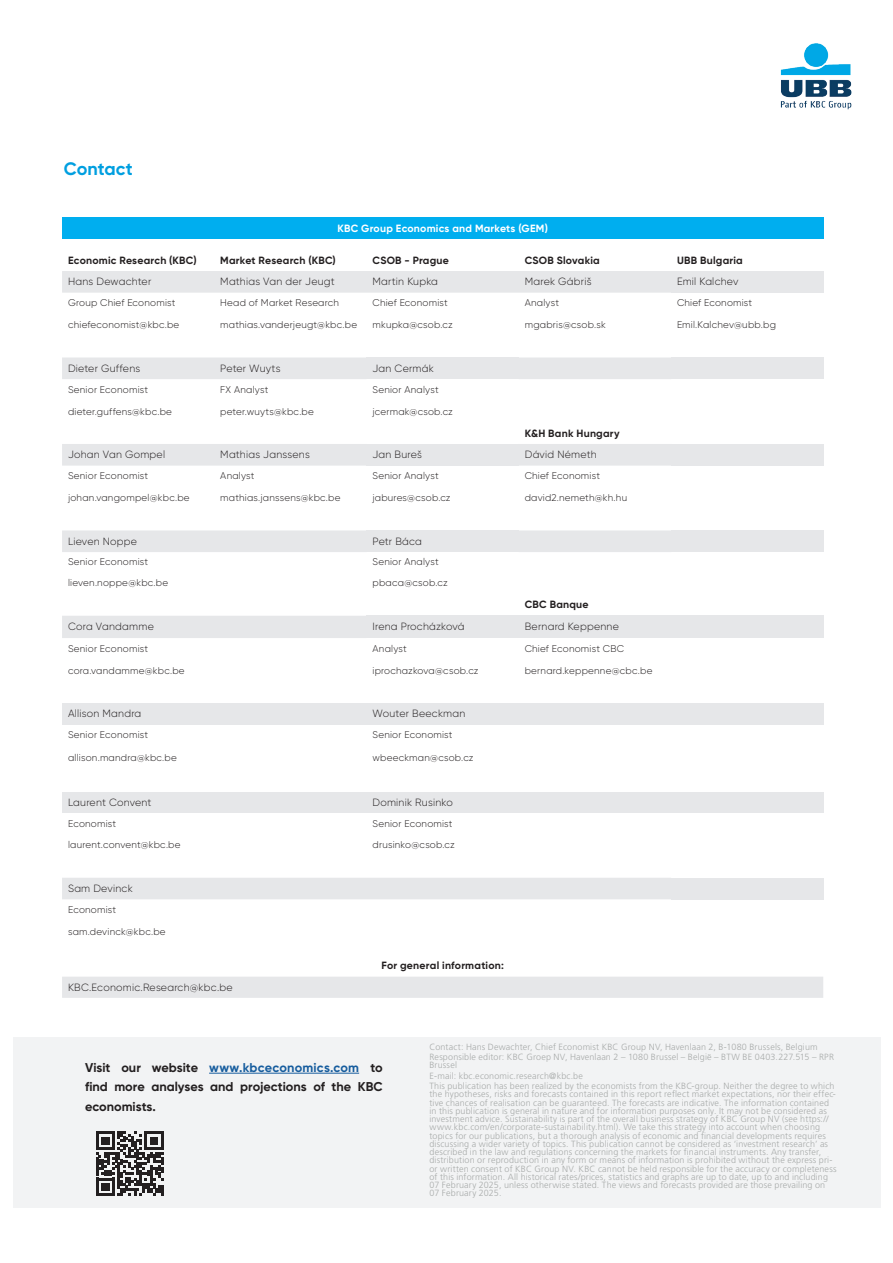
<style>
.page{position:relative;width:893px;height:1263px;background:#fff}
.page>*{position:absolute;margin:0;border:0;box-sizing:border-box;transform-origin:0 0}
.t1{font:700 18px "Gilroy";color:#009fe0}
.t2{font:700 12.75px/19.5px "Gilroy";color:#231f20;text-align:justify}
.t3{font:300 10.5px "Gilroy";letter-spacing:.02em;color:#231f20}
.t4{font:700 10.5px "Gilroy";letter-spacing:.025em;color:#231f20}
.t5{font:700 10.5px "Gilroy";letter-spacing:.025em;color:#fff}
.t6{font:300 9.75px "Gilroy";letter-spacing:.02em;color:#231f20}
.t7{font:300 9px/8.2px "Frutiger LT Std";letter-spacing:.015em;color:#a8abaa}
.s1{color:#175d9e}
</style>
<div class="page">
<div style="left:13px;top:1037px;width:868px;height:171px;background:#f2f3f4"></div>
<hr style="left:209px;top:1073px;width:150px;height:1px;background:#175d9e">
<svg style="left:96px;top:1132px;width:68px;height:64px"></svg>
<div style="left:62px;top:217px;width:761px;height:22px;background:#00aeef"></div>
<div style="left:62px;top:271px;width:609px;height:22px;background:#e6e7e9"></div>
<div style="left:671px;top:271px;width:152px;height:22px;background:#e6e7e9"></div>
<div style="left:62px;top:357px;width:609px;height:22px;background:#e6e7e9"></div>
<div style="left:367px;top:357px;width:152px;height:22px;background:#e6e7e9"></div>
<div style="left:671px;top:357px;width:152px;height:22px;background:#e6e7e9"></div>
<div style="left:62px;top:444px;width:609px;height:22px;background:#e6e7e9"></div>
<div style="left:367px;top:444px;width:152px;height:22px;background:#e6e7e9"></div>
<div style="left:671px;top:444px;width:152px;height:22px;background:#e6e7e9"></div>
<div style="left:62px;top:530px;width:609px;height:22px;background:#e6e7e9"></div>
<div style="left:367px;top:530px;width:152px;height:22px;background:#e6e7e9"></div>
<div style="left:671px;top:530px;width:152px;height:22px;background:#e6e7e9"></div>
<div style="left:62px;top:616px;width:305px;height:22px;background:#e6e7e9"></div>
<div style="left:367px;top:616px;width:152px;height:22px;background:#e6e7e9"></div>
<div style="left:519px;top:616px;width:152px;height:22px;background:#e6e7e9"></div>
<div style="left:671px;top:616px;width:152px;height:22px;background:#e6e7e9"></div>
<div style="left:62px;top:703px;width:152px;height:21px;background:#e6e7e9"></div>
<div style="left:214px;top:703px;width:153px;height:21px;background:#e6e7e9"></div>
<div style="left:367px;top:703px;width:152px;height:21px;background:#e6e7e9"></div>
<div style="left:519px;top:703px;width:152px;height:21px;background:#e6e7e9"></div>
<div style="left:671px;top:703px;width:152px;height:21px;background:#e6e7e9"></div>
<div style="left:62px;top:792px;width:152px;height:21px;background:#e6e7e9"></div>
<div style="left:214px;top:792px;width:153px;height:21px;background:#e6e7e9"></div>
<div style="left:367px;top:792px;width:152px;height:21px;background:#e6e7e9"></div>
<div style="left:519px;top:792px;width:152px;height:21px;background:#e6e7e9"></div>
<div style="left:671px;top:792px;width:152px;height:21px;background:#e6e7e9"></div>
<div style="left:62px;top:878px;width:609px;height:21px;background:#e6e7e9"></div>
<div style="left:671px;top:878px;width:152px;height:21px;background:#e6e7e9"></div>
<div style="left:62px;top:977px;width:761px;height:21px;background:#e6e7e9"></div>
<img style="left:780px;top:43px;width:72px;height:67px">
<h1 class="t1" style="left:64px;top:157px;width:71px">Contact</h1>
<p class="t5" style="left:337px;top:221px;width:212px">KBC Group Economics and Markets (GEM)</p>
<p class="t4" style="left:68px;top:253px;width:130px">Economic Research (KBC)</p>
<p class="t4" style="left:220px;top:253px;width:117px">Market Research (KBC)</p>
<p class="t4" style="left:373px;top:253px;width:78px">CSOB - Prague</p>
<p class="t4" style="left:525px;top:253px;width:76px">CSOB Slovakia</p>
<p class="t4" style="left:677px;top:253px;width:67px">UBB Bulgaria</p>
<p class="t3" style="left:68px;top:275px;width:85px">Hans Dewachter</p>
<p class="t3" style="left:220px;top:275px;width:116px">Mathias Van der Jeugt</p>
<p class="t3" style="left:373px;top:275px;width:67px">Martin Kupka</p>
<p class="t3" style="left:525px;top:275px;width:68px">Marek Gábriš</p>
<p class="t3" style="left:677px;top:275px;width:63px">Emil Kalchev</p>
<p class="t6" style="left:68px;top:297px;width:109px">Group Chief Economist</p>
<p class="t6" style="left:220px;top:297px;width:120px">Head of Market Research</p>
<p class="t6" style="left:373px;top:297px;width:77px">Chief Economist</p>
<p class="t6" style="left:525px;top:297px;width:36px">Analyst</p>
<p class="t6" style="left:677px;top:297px;width:77px">Chief Economist</p>
<p class="t6" style="left:68px;top:319px;width:113px">chiefeconomist@kbc.be</p>
<p class="t6" style="left:220px;top:319px;width:138px">mathias.vanderjeugt@kbc.be</p>
<p class="t6" style="left:373px;top:319px;width:82px">mkupka@csob.cz</p>
<p class="t6" style="left:525px;top:319px;width:82px">mgabris@csob.sk</p>
<p class="t6" style="left:677px;top:319px;width:100px">Emil.Kalchev@ubb.bg</p>
<p class="t3" style="left:68px;top:362px;width:74px">Dieter Guffens</p>
<p class="t3" style="left:220px;top:362px;width:62px">Peter Wuyts</p>
<p class="t3" style="left:373px;top:362px;width:63px">Jan Cermák</p>
<p class="t6" style="left:68px;top:384px;width:82px">Senior Economist</p>
<p class="t6" style="left:220px;top:384px;width:50px">FX Analyst</p>
<p class="t6" style="left:373px;top:384px;width:68px">Senior Analyst</p>
<p class="t6" style="left:68px;top:405px;width:105px">dieter.guffens@kbc.be</p>
<p class="t6" style="left:220px;top:405px;width:95px">peter.wuyts@kbc.be</p>
<p class="t6" style="left:373px;top:405px;width:82px">jcermak@csob.cz</p>
<p class="t4" style="left:525px;top:426px;width:96px">K&amp;H Bank Hungary</p>
<p class="t3" style="left:68px;top:448px;width:99px">Johan Van Gompel</p>
<p class="t3" style="left:220px;top:448px;width:91px">Mathias Janssens</p>
<p class="t3" style="left:373px;top:448px;width:51px">Jan Bureš</p>
<p class="t3" style="left:525px;top:448px;width:73px">Dávid Németh</p>
<p class="t6" style="left:68px;top:470px;width:82px">Senior Economist</p>
<p class="t6" style="left:220px;top:470px;width:36px">Analyst</p>
<p class="t6" style="left:373px;top:470px;width:68px">Senior Analyst</p>
<p class="t6" style="left:525px;top:470px;width:77px">Chief Economist</p>
<p class="t6" style="left:68px;top:492px;width:123px">johan.vangompel@kbc.be</p>
<p class="t6" style="left:220px;top:492px;width:122px">mathias.janssens@kbc.be</p>
<p class="t6" style="left:373px;top:492px;width:80px">jabures@csob.cz</p>
<p class="t6" style="left:525px;top:492px;width:104px">david2.nemeth@kh.hu</p>
<p class="t3" style="left:68px;top:534px;width:70px">Lieven Noppe</p>
<p class="t3" style="left:373px;top:534px;width:51px">Petr Báca</p>
<p class="t6" style="left:68px;top:556px;width:82px">Senior Economist</p>
<p class="t6" style="left:373px;top:556px;width:68px">Senior Analyst</p>
<p class="t6" style="left:68px;top:577px;width:102px">lieven.noppe@kbc.be</p>
<p class="t6" style="left:373px;top:577px;width:77px">pbaca@csob.cz</p>
<p class="t4" style="left:525px;top:598px;width:65px">CBC Banque</p>
<p class="t3" style="left:68px;top:620px;width:87px">Cora Vandamme</p>
<p class="t3" style="left:373px;top:620px;width:94px">Irena Procházková</p>
<p class="t3" style="left:525px;top:620px;width:96px">Bernard Keppenne</p>
<p class="t6" style="left:68px;top:642px;width:82px">Senior Economist</p>
<p class="t6" style="left:373px;top:642px;width:36px">Analyst</p>
<p class="t6" style="left:525px;top:642px;width:101px">Chief Economist CBC</p>
<p class="t6" style="left:68px;top:664px;width:118px">cora.vandamme@kbc.be</p>
<p class="t6" style="left:373px;top:664px;width:107px">iprochazkova@csob.cz</p>
<p class="t6" style="left:525px;top:664px;width:129px">bernard.keppenne@cbc.be</p>
<p class="t3" style="left:68px;top:707px;width:75px">Allison Mandra</p>
<p class="t3" style="left:373px;top:707px;width:94px">Wouter Beeckman</p>
<p class="t6" style="left:68px;top:729px;width:82px">Senior Economist</p>
<p class="t6" style="left:373px;top:729px;width:82px">Senior Economist</p>
<p class="t6" style="left:68px;top:752px;width:110px">allison.mandra@kbc.be</p>
<p class="t6" style="left:373px;top:752px;width:103px">wbeeckman@csob.cz</p>
<p class="t3" style="left:68px;top:796px;width:85px">Laurent Convent</p>
<p class="t3" style="left:373px;top:796px;width:82px">Dominik Rusinko</p>
<p class="t6" style="left:68px;top:817px;width:50px">Economist</p>
<p class="t6" style="left:373px;top:817px;width:82px">Senior Economist</p>
<p class="t6" style="left:68px;top:839px;width:114px">laurent.convent@kbc.be</p>
<p class="t6" style="left:373px;top:839px;width:84px">drusinko@csob.cz</p>
<p class="t3" style="left:68px;top:882px;width:66px">Sam Devinck</p>
<p class="t6" style="left:68px;top:904px;width:50px">Economist</p>
<p class="t6" style="left:68px;top:925px;width:99px">sam.devinck@kbc.be</p>
<p class="t4" style="left:381px;top:959px;width:124px">For general information:</p>
<p class="t3" style="left:68px;top:980px;width:166px">KBC.Economic.Research@kbc.be</p>
<h2 class="t2" style="left:85px;top:1057px;width:299px">Visit our website <span class="s1">www.kbceconomics.com</span> to find more analyses and projections of the KBC economists.</h2>
<p class="t7" style="left:429px;top:1041px;width:406px;line-height:10.4px">Contact: Hans Dewachter, Chief Economist KBC Group NV, Havenlaan 2, B-1080 Brussels, Belgium<br>Responsible editor: KBC Groep NV, Havenlaan 2 – 1080 Brussel – België – BTW BE 0403.227.515 – RPR</p>
<p class="t7" style="left:429px;top:1060px;width:406px;line-height:10.4px">Brussel<br>E-mail: kbc.economic.research@kbc.be<br>This publication has been realized by the economists from the KBC-group. Neither the degree to which</p>
<p class="t7" style="left:429px;top:1090px;width:409px">the hypotheses, risks and forecasts contained in this report reflect market expectations, nor their effec&shy;tive chances of realisation can be guaranteed. The forecasts are indicative. The information contained in this publication is general in nature and for information purposes only. It may not be considered as investment advice. Sustainability is part of the overall business strategy of KBC Group NV (see https:// www.kbc.com/en/corporate-sustainability.html). We take this strategy into account when choosing topics for our publications, but a thorough analysis of economic and financial developments requires discussing a wider variety of topics. This publication cannot be considered as ‘investment research’ as described in the law and regulations concerning the markets for financial instruments. Any transfer, distribution or reproduction in any form or means of information is prohibited without the express pri&shy;or written consent of KBC Group NV. KBC cannot be held responsible for the accuracy or completeness of this information. All historical rates/prices, statistics and graphs are up to date, up to and including 07 February 2025, unless otherwise stated. The views and forecasts provided are those prevailing on 07 February 2025.</p>
</div>
